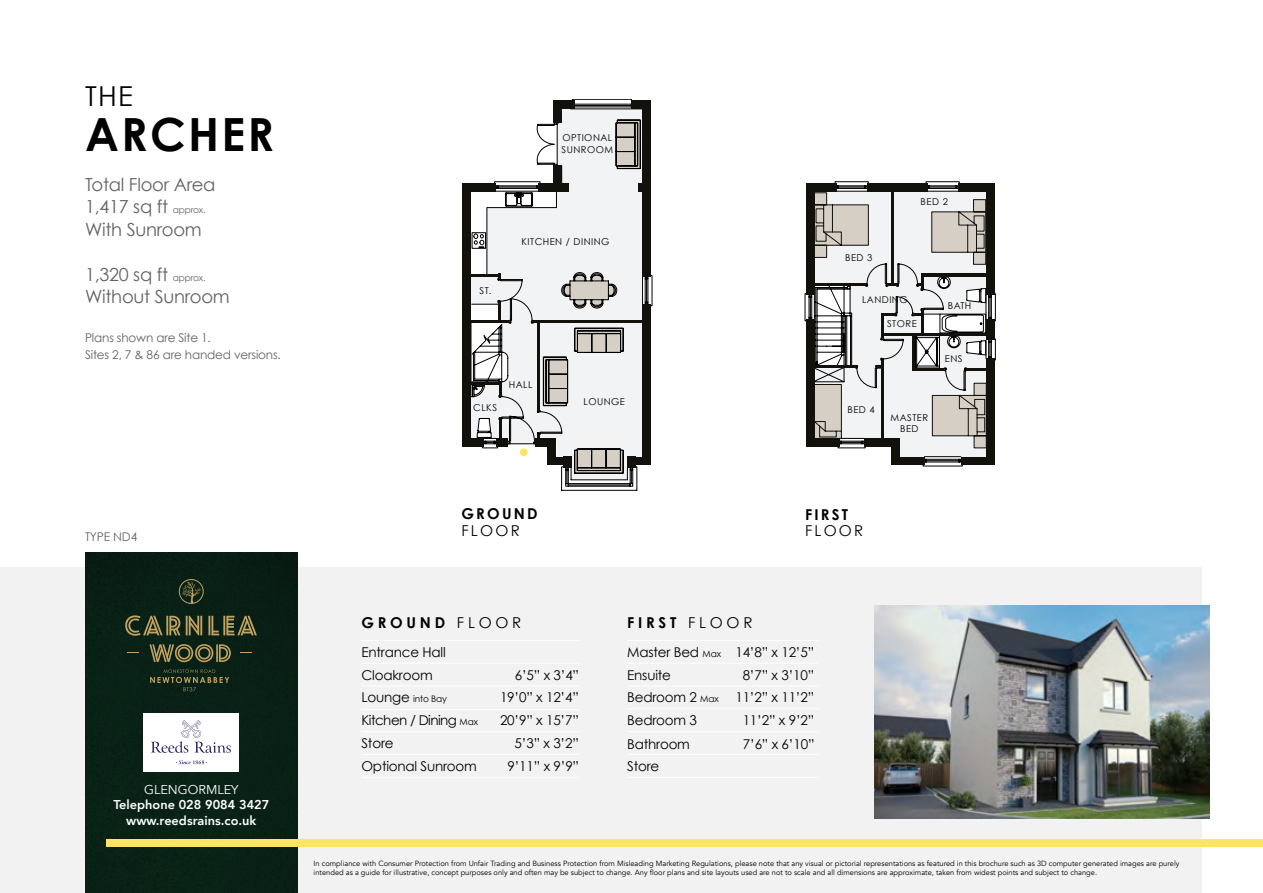
<style>
.page{position:relative;width:1263px;height:893px;background:#fff}
.page>*{position:absolute;margin:0;border:0;box-sizing:border-box;transform-origin:0 0}
.t1{font:700 45.75px "Century Gothic";letter-spacing:.05em;color:#000}
.t2{font:27.45px "Century Gothic";color:#000}
.t3{font:18px/22.5px "Century Gothic";letter-spacing:-.015em;color:#646363}
.t4{font:700 15px "Century Gothic";letter-spacing:.25em;color:#000}
.t5{font:15px "Century Gothic";letter-spacing:.15em;color:#000}
.t6{font:700 15px "Century Gothic";letter-spacing:.15em;color:#000}
.t7{font:15px "Century Gothic";letter-spacing:.15em;color:#000}
.t8{font:13.5px/22.8px "Century Gothic";letter-spacing:-.015em;color:#000}
.t9{font:13.5px "Century Gothic";letter-spacing:-.04em;color:#000}
.t10{font:800 12.75px/15.3px "Avenir";color:#fff;text-align:center}
.t11{font:12.75px "Avenir";color:#fff}
.t12{font:12px/16.5px "Century Gothic";letter-spacing:-.015em;color:#646363}
.t13{font:9.45px/11.4px "Century Gothic";letter-spacing:.05em;color:#000}
.t14{font:9.45px/11.4px "Century Gothic";letter-spacing:.05em;color:#000;text-align:center}
.t15{font:9px "Century Gothic";letter-spacing:-.015em;color:#000}
.t16{font:7.5px/9px "Avenir";color:#000}
.s1{font-size:9px}
.s2{font-weight:400}
.s3{font-size:13.5px}
</style>
<div class="page">
<div style="left:806px;top:319px;width:8px;height:127px;background:#13110c"></div>
<div style="left:806px;top:183px;width:8px;height:112px;background:#13110c"></div>
<svg style="left:813px;top:181px;width:183px;height:285px"></svg>
<hr style="left:921px;top:274px;width:66px;height:3px;background:#13110c">
<div style="left:958px;top:183px;width:36px;height:8px;background:#13110c"></div>
<div style="left:986px;top:185px;width:8px;height:110px;background:#13110c"></div>
<div style="left:986px;top:319px;width:8px;height:21px;background:#13110c"></div>
<hr style="left:967px;top:368px;width:20px;height:3px;background:#13110c">
<div style="left:0;top:568px;width:1202px;height:325px;background:#f2f2f2"></div>
<div style="left:85px;top:553px;width:213px;height:340px;background:#092116"></div>
<img style="left:874px;top:606px;width:336px;height:213px">
<div style="left:106px;top:840px;width:1157px;height:7px;background:#ffe661"></div>
<svg style="left:482px;top:275px;width:170px;height:216px"></svg>
<svg style="left:553px;top:99px;width:95px;height:9px"></svg>
<svg style="left:462px;top:108px;width:186px;height:340px"></svg>
<div style="left:642px;top:304px;width:9px;height:161px;background:#13110c"></div>
<div style="left:627px;top:457px;width:8px;height:11px;background:#13110c"></div>
<div style="left:627px;top:457px;width:24px;height:8px;background:#13110c"></div>
<div style="left:563px;top:457px;width:8px;height:11px;background:#13110c"></div>
<div style="left:548px;top:457px;width:23px;height:8px;background:#13110c"></div>
<div style="left:548px;top:438px;width:8px;height:27px;background:#13110c"></div>
<div style="left:536px;top:438px;width:20px;height:8px;background:#13110c"></div>
<hr style="left:537px;top:322px;width:3px;height:88px;background:#13110c">
<hr style="left:533px;top:320px;width:112px;height:3px;background:#13110c">
<div style="left:496px;top:438px;width:12px;height:8px;background:#13110c"></div>
<div style="left:463px;top:438px;width:21px;height:8px;background:#13110c"></div>
<hr style="left:466px;top:382px;width:36px;height:3px;background:#13110c">
<svg style="left:496px;top:352px;width:12px;height:43px"></svg>
<hr style="left:499px;top:420px;width:3px;height:20px;background:#13110c">
<div style="left:463px;top:184px;width:8px;height:262px;background:#13110c"></div>
<hr style="left:469px;top:320px;width:40px;height:3px;background:#13110c">
<hr style="left:498px;top:302px;width:3px;height:19px;background:#13110c">
<hr style="left:469px;top:274px;width:32px;height:2px;background:#13110c">
<div style="left:463px;top:183px;width:33px;height:8px;background:#13110c"></div>
<div style="left:539px;top:183px;width:30px;height:8px;background:#13110c"></div>
<div style="left:638px;top:183px;width:8px;height:8px;background:#13110c"></div>
<div style="left:642px;top:101px;width:9px;height:176px;background:#13110c"></div>
<div style="left:554px;top:165px;width:8px;height:21px;background:#13110c"></div>
<div style="left:554px;top:101px;width:8px;height:22px;background:#13110c"></div>
<div style="left:554px;top:101px;width:21px;height:8px;background:#13110c"></div>
<div style="left:631px;top:101px;width:20px;height:8px;background:#13110c"></div>
<div style="left:520px;top:448px;width:8px;height:8px;background:#ffe661;border-radius:50%"></div>
<svg style="left:182px;top:581px;width:19px;height:22px"></svg>
<div style="left:179px;top:579px;width:25px;height:25px;border:1px solid #c3a361;border-radius:50%"></div>
<svg style="left:149px;top:644px;width:82px;height:18px"></svg>
<svg style="left:150px;top:669px;width:79px;height:22px;background:#233320"></svg>
<svg style="left:240px;top:652px;width:12px;height:1px"></svg>
<svg style="left:125px;top:615px;width:132px;height:21px;background:#4d5031"></svg>
<svg style="left:127px;top:652px;width:12px;height:1px"></svg>
<div style="left:144px;top:713px;width:95px;height:59px;background:#fff"></div>
<svg style="left:176px;top:760px;width:31px;height:4px"></svg>
<svg style="left:151px;top:720px;width:80px;height:33px"></svg>
<hr style="left:361px;top:640px;width:218px;height:1px;background:#fff">
<hr style="left:361px;top:663px;width:218px;height:1px;background:#fff">
<hr style="left:361px;top:685px;width:218px;height:1px;background:#fff">
<hr style="left:361px;top:731px;width:218px;height:1px;background:#fff">
<hr style="left:361px;top:754px;width:218px;height:1px;background:#fff">
<hr style="left:361px;top:777px;width:218px;height:1px;background:#fff">
<hr style="left:627px;top:663px;width:192px;height:1px;background:#fff">
<hr style="left:627px;top:640px;width:192px;height:1px;background:#fff">
<hr style="left:627px;top:686px;width:192px;height:1px;background:#fff">
<hr style="left:627px;top:708px;width:192px;height:1px;background:#fff">
<hr style="left:627px;top:731px;width:192px;height:1px;background:#fff">
<hr style="left:627px;top:754px;width:192px;height:1px;background:#fff">
<hr style="left:627px;top:777px;width:192px;height:1px;background:#fff">
<hr style="left:361px;top:709px;width:218px;height:1px;background:#fff">
<h2 class="t2" style="left:85px;top:79px;width:49px">THE</h2>
<h1 class="t1" style="left:85px;top:106px;width:190px">ARCHER</h1>
<h3 class="t3" style="left:85px;top:173px;width:132px">Total Floor Area<br>1,417 sq ft <span class="s1">approx.<br></span>With Sunroom</h3>
<h3 class="t3" style="left:85px;top:263px;width:146px">1,320 sq ft <span class="s1">approx.<br></span>Without Sunroom</h3>
<h3 class="t12" style="left:85px;top:329px;width:197px">Plans shown are Site 1.<br>Sites 2, 7 &amp; 86 are handed versions.</h3>
<h3 class="t12" style="left:85px;top:528px;width:54px">TYPE ND4</h3>
<h3 class="t11" style="left:144px;top:782px;width:96px">GLENGORMLEY</h3>
<h3 class="t10" style="left:113px;top:797px;width:157px">Telephone 028 9084 3427 www.reedsrains.co.uk</h3>
<p class="t13" style="left:562px;top:132px;width:53px">OPTIONAL<br>SUNROOM</p>
<p class="t13" style="left:480px;top:284px;width:13px">ST.</p>
<p class="t13" style="left:521px;top:235px;width:89px">KITCHEN / DINING</p>
<p class="t13" style="left:473px;top:402px;width:25px">CLKS</p>
<p class="t13" style="left:509px;top:378px;width:25px">HALL</p>
<p class="t13" style="left:584px;top:396px;width:43px">LOUNGE</p>
<h3 class="t4" style="left:461px;top:504px;width:78px">GROUND</h3>
<h3 class="t5" style="left:461px;top:521px;width:60px">FLOOR</h3>
<p class="t14" style="left:921px;top:195px;width:29px">BED 2</p>
<p class="t14" style="left:845px;top:252px;width:29px">BED 3</p>
<p class="t14" style="left:862px;top:294px;width:47px">LANDING</p>
<p class="t14" style="left:948px;top:300px;width:25px">BATH</p>
<p class="t13" style="left:887px;top:318px;width:31px">STORE</p>
<p class="t14" style="left:847px;top:404px;width:29px">BED 4</p>
<p class="t14" style="left:890px;top:411px;width:39px">MASTER<br>BED</p>
<p class="t14" style="left:945px;top:352px;width:19px">ENS</p>
<h3 class="t6" style="left:805px;top:505px;width:45px">FIRST</h3>
<h3 class="t7" style="left:805px;top:521px;width:60px">FLOOR</h3>
<h3 class="t4" style="left:361px;top:613px;width:161px">GROUND <span class="s2">FLOOR</span></h3>
<h3 class="t4" style="left:627px;top:613px;width:127px">FIRST <span class="s2">FLOOR</span></h3>
<h3 class="t8" style="left:361px;top:641px;width:86px">Entrance Hall<br>Cloakroom</h3>
<h3 class="t8" style="left:627px;top:641px;width:189px">Master Bed <span class="s1">Max</span> 14’8” x 12’5”<br>Ensuite</h3>
<h3 class="t8" style="left:515px;top:663px;width:66px">6’5” x 3’4”</h3>
<h3 class="t8" style="left:627px;top:663px;width:189px;text-align:justify;text-indent:115px">8’7” x 3’10” Bedroom 2 <span class="s1">Max</span> 11’2” x 11’2” Bedroom 3</h3>
<p class="t15" style="left:361px;top:694px;width:87px"><span class="s3">Lounge</span> into Bay</p>
<h3 class="t8" style="left:500px;top:686px;width:80px">19’0” x 12’4”</h3>
<h3 class="t9" style="left:361px;top:712px;width:118px">Kitchen / Dining <span class="s1">Max</span></h3>
<h3 class="t8" style="left:500px;top:709px;width:80px">20’9” x 15’7”</h3>
<h3 class="t8" style="left:361px;top:732px;width:34px">Store</h3>
<h3 class="t8" style="left:515px;top:732px;width:66px">5’3” x 3’2”</h3>
<h3 class="t8" style="left:361px;top:754px;width:117px">Optional Sunroom</h3>
<h3 class="t8" style="left:507px;top:754px;width:73px">9’11” x 9’9”</h3>
<h3 class="t8" style="left:743px;top:709px;width:73px">11’2” x 9’2”</h3>
<h3 class="t8" style="left:627px;top:732px;width:64px">Bathroom</h3>
<h3 class="t8" style="left:743px;top:732px;width:73px">7’6” x 6’10”</h3>
<h3 class="t8" style="left:627px;top:755px;width:34px">Store</h3>
<p class="t16" style="left:314px;top:859px;width:867px">In compliance with Consumer Protection from Unfair Trading and Business Protection from Misleading Marketing Regulations, please note that any visual or pictorial representations as featured in this brochure such as 3D computer generated images are purely intended as a guide for illustrative, concept purposes only and often may be subject to change. Any floor plans and site layouts used are not to scale and all dimensions are approximate, taken from widest points and subject to change.</p>
</div>
